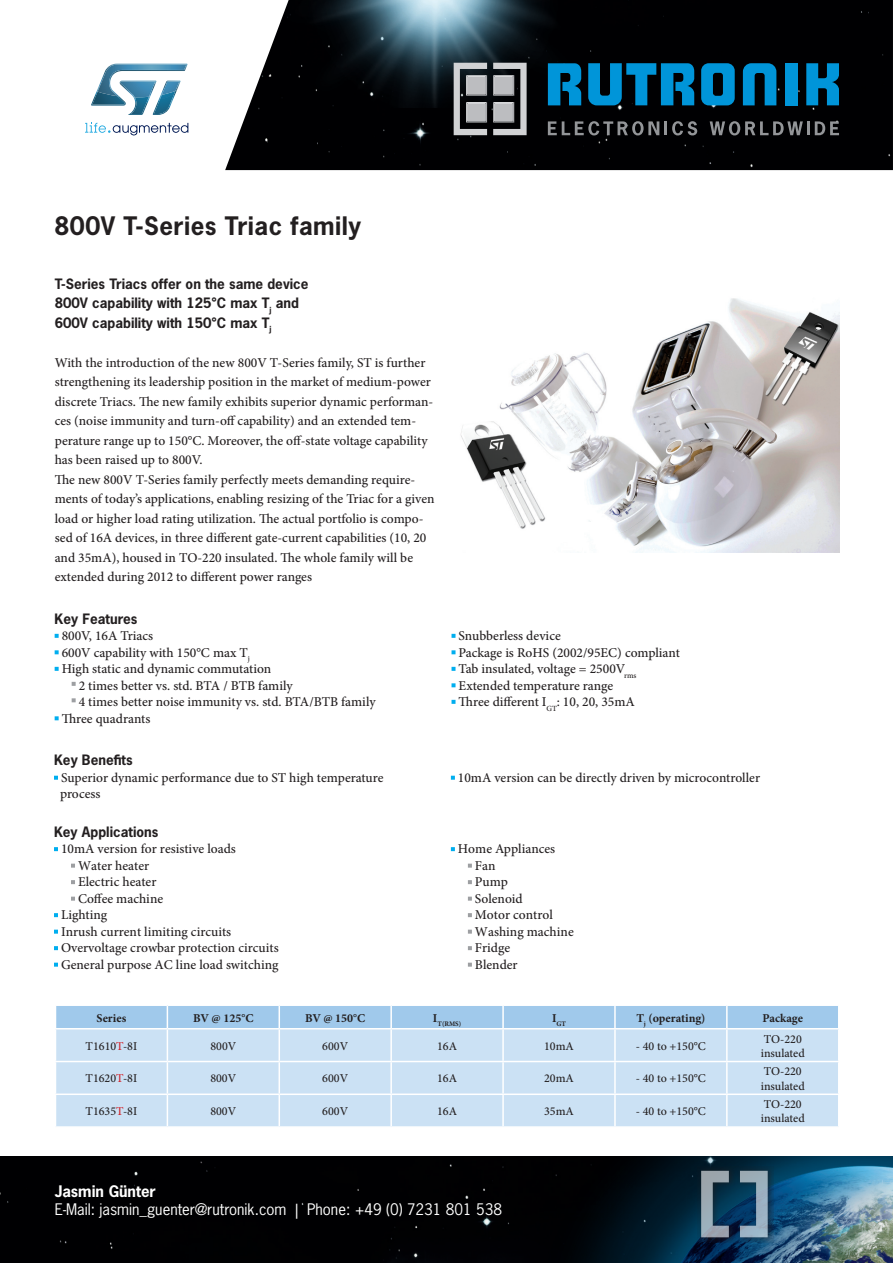
<style>
.page{position:relative;width:893px;height:1263px;background:#fff}
.page>*{position:absolute;margin:0;border:0;box-sizing:border-box;transform-origin:0 0}
.t1{font:700 24px "News Gothic Std";letter-spacing:.02em;color:#231f20}
.t2{font:15px "News Gothic Std";color:#fff}
.t3{font:700 15px "News Gothic Std";color:#fff}
.t4{font:500 13.5px/16.5px "Minion Pro";color:#231f20}
.t5{font:700 13.5px/19.5px "News Gothic Std";color:#231f20}
.t6{font:500 12px/14.2px "Minion Pro";color:#231f20}
.t7{font:700 12px "Minion Pro";color:#231f20}
.t8{font:700 7.05px "Minion Pro";color:#231f20}
.s1{color:#d1232a}
</style>
<div class="page">
<div style="left:225px;top:0;width:668px;height:170px;background:#000002"></div>
<img style="left:225px;top:0;width:469px;height:107px">
<svg style="left:701px;top:63px;width:34px;height:42px"></svg>
<div style="left:785px;top:63px;width:12px;height:42px;background:#0095d9"></div>
<svg style="left:806px;top:63px;width:33px;height:42px"></svg>
<svg style="left:548px;top:63px;width:34px;height:42px"></svg>
<svg style="left:588px;top:63px;width:107px;height:42px"></svg>
<svg style="left:743px;top:63px;width:33px;height:42px"></svg>
<svg style="left:548px;top:121px;width:111px;height:14px"></svg>
<hr style="left:664px;top:121px;width:3px;height:14px;background:#939598">
<svg style="left:672px;top:121px;width:25px;height:14px"></svg>
<svg style="left:710px;top:121px;width:93px;height:14px"></svg>
<hr style="left:807px;top:121px;width:3px;height:14px;background:#939598">
<svg style="left:815px;top:121px;width:24px;height:14px"></svg>
<svg style="left:493px;top:63px;width:34px;height:72px"></svg>
<svg style="left:454px;top:63px;width:33px;height:72px"></svg>
<div style="left:56px;top:1029px;width:782px;height:97px;background:#cbe1f4"></div>
<div style="left:56px;top:1005px;width:782px;height:23px;background:#a0c9eb"></div>
<hr style="left:167px;top:1029px;width:1px;height:32px;background:#fff">
<hr style="left:279px;top:1029px;width:1px;height:32px;background:#fff">
<hr style="left:390px;top:1029px;width:2px;height:32px;background:#fff">
<hr style="left:502px;top:1029px;width:2px;height:32px;background:#fff">
<hr style="left:614px;top:1029px;width:2px;height:32px;background:#fff">
<hr style="left:726px;top:1029px;width:2px;height:32px;background:#fff">
<hr style="left:55px;top:1061px;width:112px;height:1px;background:#fff">
<hr style="left:167px;top:1061px;width:112px;height:1px;background:#fff">
<hr style="left:167px;top:1062px;width:1px;height:31px;background:#fff">
<hr style="left:279px;top:1061px;width:112px;height:1px;background:#fff">
<hr style="left:279px;top:1062px;width:1px;height:31px;background:#fff">
<hr style="left:391px;top:1061px;width:112px;height:1px;background:#fff">
<hr style="left:390px;top:1062px;width:2px;height:31px;background:#fff">
<hr style="left:503px;top:1061px;width:112px;height:1px;background:#fff">
<hr style="left:502px;top:1062px;width:2px;height:31px;background:#fff">
<hr style="left:615px;top:1061px;width:112px;height:1px;background:#fff">
<hr style="left:614px;top:1062px;width:2px;height:31px;background:#fff">
<hr style="left:727px;top:1061px;width:112px;height:1px;background:#fff">
<hr style="left:726px;top:1062px;width:2px;height:31px;background:#fff">
<hr style="left:55px;top:1093px;width:112px;height:2px;background:#fff">
<hr style="left:167px;top:1093px;width:112px;height:2px;background:#fff">
<hr style="left:167px;top:1095px;width:1px;height:31px;background:#fff">
<hr style="left:279px;top:1093px;width:112px;height:2px;background:#fff">
<hr style="left:279px;top:1095px;width:1px;height:31px;background:#fff">
<hr style="left:391px;top:1093px;width:112px;height:2px;background:#fff">
<hr style="left:390px;top:1095px;width:2px;height:31px;background:#fff">
<hr style="left:503px;top:1093px;width:112px;height:2px;background:#fff">
<hr style="left:502px;top:1095px;width:2px;height:31px;background:#fff">
<hr style="left:615px;top:1093px;width:112px;height:2px;background:#fff">
<hr style="left:614px;top:1095px;width:2px;height:31px;background:#fff">
<hr style="left:727px;top:1093px;width:112px;height:2px;background:#fff">
<hr style="left:726px;top:1095px;width:2px;height:31px;background:#fff">
<svg style="left:55px;top:634px;width:4px;height:4px"></svg>
<svg style="left:55px;top:650px;width:4px;height:4px"></svg>
<svg style="left:55px;top:667px;width:4px;height:4px"></svg>
<svg style="left:72px;top:682px;width:4px;height:4px"></svg>
<svg style="left:72px;top:698px;width:4px;height:4px"></svg>
<svg style="left:55px;top:716px;width:4px;height:4px"></svg>
<svg style="left:451px;top:634px;width:4px;height:4px"></svg>
<svg style="left:451px;top:650px;width:4px;height:4px"></svg>
<svg style="left:451px;top:667px;width:4px;height:4px"></svg>
<svg style="left:451px;top:683px;width:4px;height:4px"></svg>
<svg style="left:451px;top:700px;width:4px;height:4px"></svg>
<svg style="left:54px;top:776px;width:4px;height:4px"></svg>
<svg style="left:451px;top:776px;width:4px;height:4px"></svg>
<svg style="left:54px;top:847px;width:4px;height:4px"></svg>
<svg style="left:71px;top:864px;width:4px;height:4px"></svg>
<svg style="left:71px;top:880px;width:4px;height:4px"></svg>
<svg style="left:71px;top:897px;width:4px;height:4px"></svg>
<svg style="left:54px;top:913px;width:4px;height:4px"></svg>
<svg style="left:54px;top:930px;width:4px;height:4px"></svg>
<svg style="left:54px;top:946px;width:4px;height:4px"></svg>
<svg style="left:54px;top:963px;width:4px;height:4px"></svg>
<svg style="left:451px;top:847px;width:4px;height:4px"></svg>
<svg style="left:468px;top:864px;width:4px;height:4px"></svg>
<svg style="left:468px;top:880px;width:4px;height:4px"></svg>
<svg style="left:468px;top:897px;width:4px;height:4px"></svg>
<svg style="left:468px;top:913px;width:4px;height:4px"></svg>
<svg style="left:468px;top:930px;width:4px;height:4px"></svg>
<svg style="left:468px;top:946px;width:4px;height:4px"></svg>
<svg style="left:468px;top:963px;width:4px;height:4px"></svg>
<img style="left:460px;top:298px;width:379px;height:255px">
<svg style="left:85px;top:123px;width:103px;height:12px"></svg>
<svg style="left:91px;top:63px;width:97px;height:52px"></svg>
<div style="left:0;top:1157px;width:376px;height:106px;background:#000002"></div>
<img style="left:376px;top:1157px;width:517px;height:106px">
<svg style="left:697px;top:1166px;width:77px;height:77px"></svg>
<svg style="left:701px;top:1171px;width:28px;height:66px"></svg>
<svg style="left:740px;top:1171px;width:28px;height:66px"></svg>
<h1 class="t1" style="left:55px;top:210px;width:308px">800V T-Series Triac family</h1>
<p class="t5" style="left:55px;top:274px;width:255px">T-Series Triacs offer on the same device<br>800V capability with 125°C max T<sub>j</sub> and<br>600V capability with 150°C max T<sub>j</sub></p>
<p class="t4" style="left:55px;top:353px;width:381px;line-height:19.5px">With the introduction of the new 800V T-Series family, ST is further strengthening its leadership position in the market of medium-power discrete Triacs. The new family exhibits superior dynamic performan&shy;ces (noise immunity and turn-off capability) and an extended tem&shy;perature range up to 150°C. Moreover, the off-state voltage capability has been raised up to 800V.<br>The new 800V T-Series family perfectly meets demanding require&shy;ments of today’s applications, enabling resizing of the Triac for a given load or higher load rating utilization. The actual portfolio is compo&shy;sed of 16A devices, in three different gate-current capabilities (10, 20 and 35mA), housed in TO-220 insulated. The whole family will be extended during 2012 to different power ranges</p>
<p class="t5" style="left:55px;top:608px;width:84px">Key Features</p>
<p class="t4" style="left:62px;top:627px;width:93px">800V, 16A Triacs</p>
<p class="t4" style="left:62px;top:644px;width:190px">600V capability with 150°C max T<sub>j</sub></p>
<p class="t4" style="left:62px;top:660px;width:211px">High static and dynamic commutation</p>
<p class="t4" style="left:79px;top:677px;width:216px">2 times better vs. std. BTA / BTB family</p>
<p class="t4" style="left:79px;top:693px;width:298px">4 times better noise immunity vs. std. BTA/BTB family</p>
<p class="t4" style="left:62px;top:710px;width:90px">Three quadrants</p>
<p class="t4" style="left:459px;top:627px;width:223px">Snubberless device<br>Package is RoHS (2002/95EC) compliant<br>Tab insulated, voltage = 2500V<sub>rms<br></sub>Extended temperature range<br>Three different I<sub>GT</sub>: 10, 20, 35mA</p>
<p class="t5" style="left:54px;top:750px;width:80px">Key Benefits</p>
<p class="t4" style="left:60px;top:769px;width:325px">Superior dynamic performance due to ST high temperature process</p>
<p class="t4" style="left:458px;top:769px;width:304px">10mA version can be directly driven by microcontroller</p>
<p class="t5" style="left:54px;top:822px;width:106px">Key Applications</p>
<p class="t4" style="left:61px;top:841px;width:176px">10mA version for resistive loads</p>
<p class="t4" style="left:78px;top:857px;width:73px">Water heater</p>
<p class="t4" style="left:78px;top:874px;width:80px">Electric heater</p>
<p class="t4" style="left:78px;top:890px;width:87px">Coffee machine</p>
<p class="t4" style="left:61px;top:907px;width:48px">Lighting</p>
<p class="t4" style="left:61px;top:923px;width:172px">Inrush current limiting circuits</p>
<p class="t4" style="left:61px;top:940px;width:219px">Overvoltage crowbar protection circuits</p>
<p class="t4" style="left:61px;top:956px;width:219px">General purpose AC line load switching</p>
<p class="t4" style="left:475px;top:841px;width:100px;text-indent:-17px">Home Appliances<br>Fan<br>Pump<br>Solenoid<br>Motor control<br>Washing machine<br>Fridge<br>Blender</p>
<p class="t7" style="left:97px;top:1009px;width:31px">Series</p>
<p class="t7" style="left:193px;top:1009px;width:62px">BV @ 125°C</p>
<p class="t7" style="left:305px;top:1009px;width:62px">BV @ 150°C</p>
<p class="t8" style="left:433px;top:1018px;width:30px"><sup>I</sup>T(RMS)</p>
<p class="t8" style="left:552px;top:1018px;width:15px"><sup>I</sup>GT</p>
<p class="t7" style="left:636px;top:1009px;width:71px">T<sub>j</sub> (operating)</p>
<p class="t7" style="left:762px;top:1009px;width:42px">Package</p>
<p class="t6" style="left:86px;top:1039px;width:53px">T1610<span class="s1">T</span>-8I</p>
<p class="t6" style="left:210px;top:1039px;width:27px">800V</p>
<p class="t6" style="left:322px;top:1039px;width:27px">600V</p>
<p class="t6" style="left:437px;top:1039px;width:21px">16A</p>
<p class="t6" style="left:544px;top:1039px;width:31px">10mA</p>
<p class="t6" style="left:636px;top:1039px;width:72px">- 40 to +150°C</p>
<p class="t6" style="left:761px;top:1032px;width:46px">TO-220 insulated</p>
<p class="t6" style="left:86px;top:1071px;width:53px">T1620<span class="s1">T</span>-8I</p>
<p class="t6" style="left:210px;top:1071px;width:27px">800V</p>
<p class="t6" style="left:322px;top:1071px;width:27px">600V</p>
<p class="t6" style="left:437px;top:1071px;width:21px">16A</p>
<p class="t6" style="left:544px;top:1071px;width:31px">20mA</p>
<p class="t6" style="left:636px;top:1071px;width:72px">- 40 to +150°C</p>
<p class="t6" style="left:761px;top:1064px;width:46px">TO-220 insulated</p>
<p class="t6" style="left:86px;top:1104px;width:53px">T1635<span class="s1">T</span>-8I</p>
<p class="t6" style="left:210px;top:1104px;width:27px">800V</p>
<p class="t6" style="left:322px;top:1104px;width:27px">600V</p>
<p class="t6" style="left:437px;top:1104px;width:21px">16A</p>
<p class="t6" style="left:544px;top:1104px;width:31px">35mA</p>
<p class="t6" style="left:636px;top:1104px;width:72px">- 40 to +150°C</p>
<p class="t6" style="left:761px;top:1097px;width:46px">TO-220 insulated</p>
<p class="t3" style="left:55px;top:1181px;width:103px">Jasmin Günter</p>
<p class="t2" style="left:55px;top:1199px;width:449px">E-Mail: jasmin_guenter@rutronik.com | Phone: +49 (0) 7231 801 538</p>
</div>
